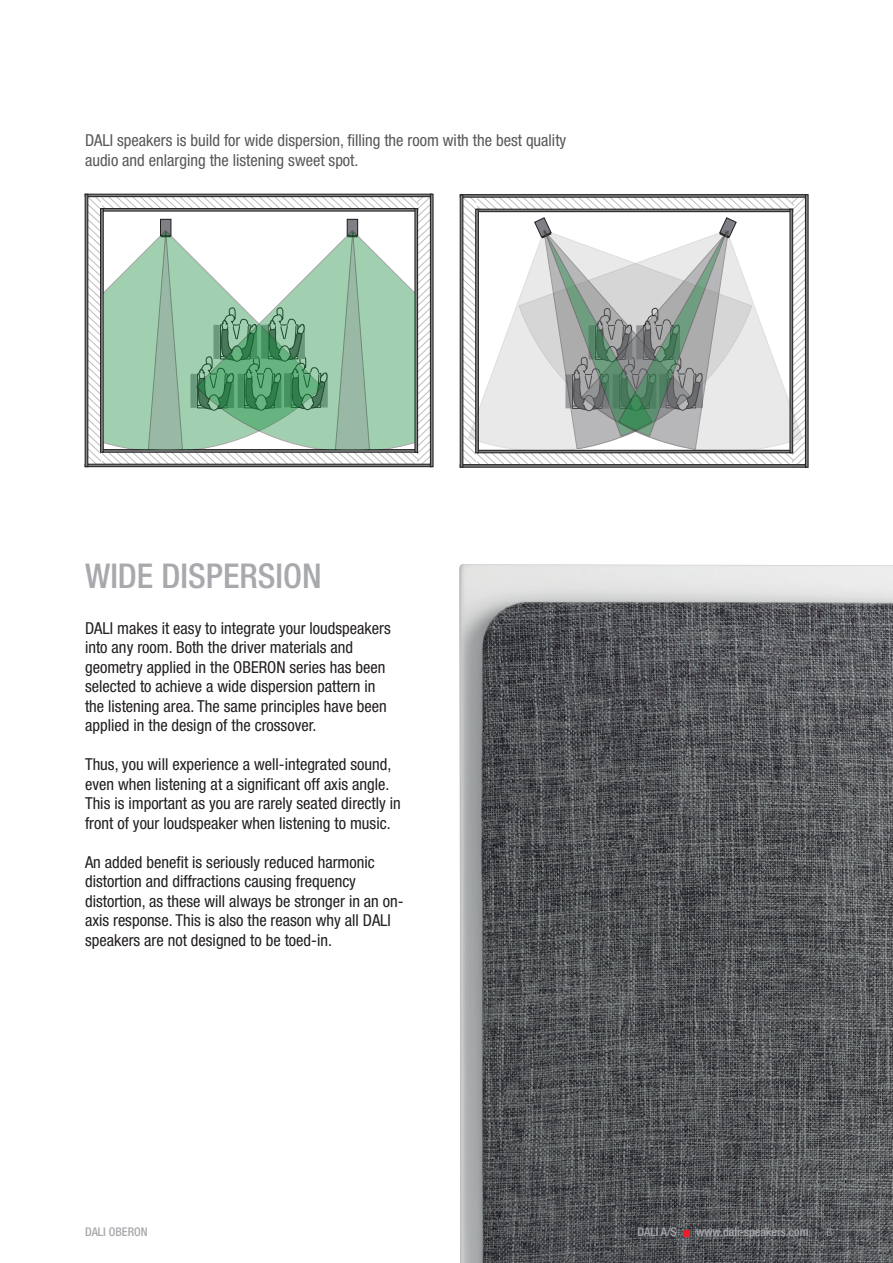
<style>
.page{position:relative;width:893px;height:1263px;background:#fff}
.page>*{position:absolute;margin:0;border:0;box-sizing:border-box;transform-origin:0 0}
.t1{font:500 condensed 34.2px "Helvetica Neue LT Std";color:#a8a9ad}
.t2{font:condensed 16.5px/19.5px "Helvetica Neue LT Std";color:#231f20}
.t3{font:condensed 16.5px/19.5px "Helvetica Neue LT Std";color:#57585a}
.t4{font:500 condensed 12px "Helvetica Neue LT Std";color:#a8a9ad}
.t5{font:300 condensed 12px "Helvetica Neue LT Std";color:#a8a9ad}
</style>
<div class="page">
<div style="left:805px;top:195px;width:3px;height:272px;border:1px solid #231f20"></div>
<div style="left:460px;top:195px;width:3px;height:272px;border:1px solid #231f20"></div>
<svg style="left:463px;top:195px;width:342px;height:272px"></svg>
<div style="left:430px;top:194px;width:3px;height:273px;border:1px solid #231f20"></div>
<div style="left:85px;top:194px;width:3px;height:273px;border:1px solid #231f20"></div>
<svg style="left:88px;top:194px;width:342px;height:273px"></svg>
<img style="left:459px;top:564px;width:434px;height:699px">
<div style="left:683px;top:1230px;width:7px;height:6px;background:#ee1b2b"></div>
<p class="t3" style="left:85px;top:130px;width:483px">DALI speakers is build for wide dispersion, filling the room with the best quality audio and enlarging the listening sweet spot.</p>
<h1 class="t1" style="left:85px;top:555px;width:238px">WIDE DISPERSION</h1>
<p class="t2" style="left:85px;top:618px;width:307px">DALI makes it easy to integrate your loudspeakers into any room. Both the driver materials and geometry applied in the OBERON series has been selected to achieve a wide dispersion pattern in the listening area. The same principles have been applied in the design of the crossover.</p>
<p class="t2" style="left:85px;top:754px;width:317px">Thus, you will experience a well-integrated sound, even when listening at a significant off axis angle.<br>This is important as you are rarely seated directly in front of your loudspeaker when listening to music.</p>
<p class="t2" style="left:85px;top:852px;width:320px">An added benefit is seriously reduced harmonic distortion and diffractions causing frequency distortion, as these will always be stronger in an on&shy;axis response. This is also the reason why all DALI speakers are not designed to be toed-in.</p>
<p class="t4" style="left:85px;top:1225px;width:64px">DALI OBERON</p>
<p class="t4" style="left:637px;top:1225px;width:41px">DALI A/S</p>
<p class="t4" style="left:696px;top:1225px;width:114px">www.dali-speakers.com</p>
<p class="t5" style="left:826px;top:1225px;width:7px">6</p>
</div>
